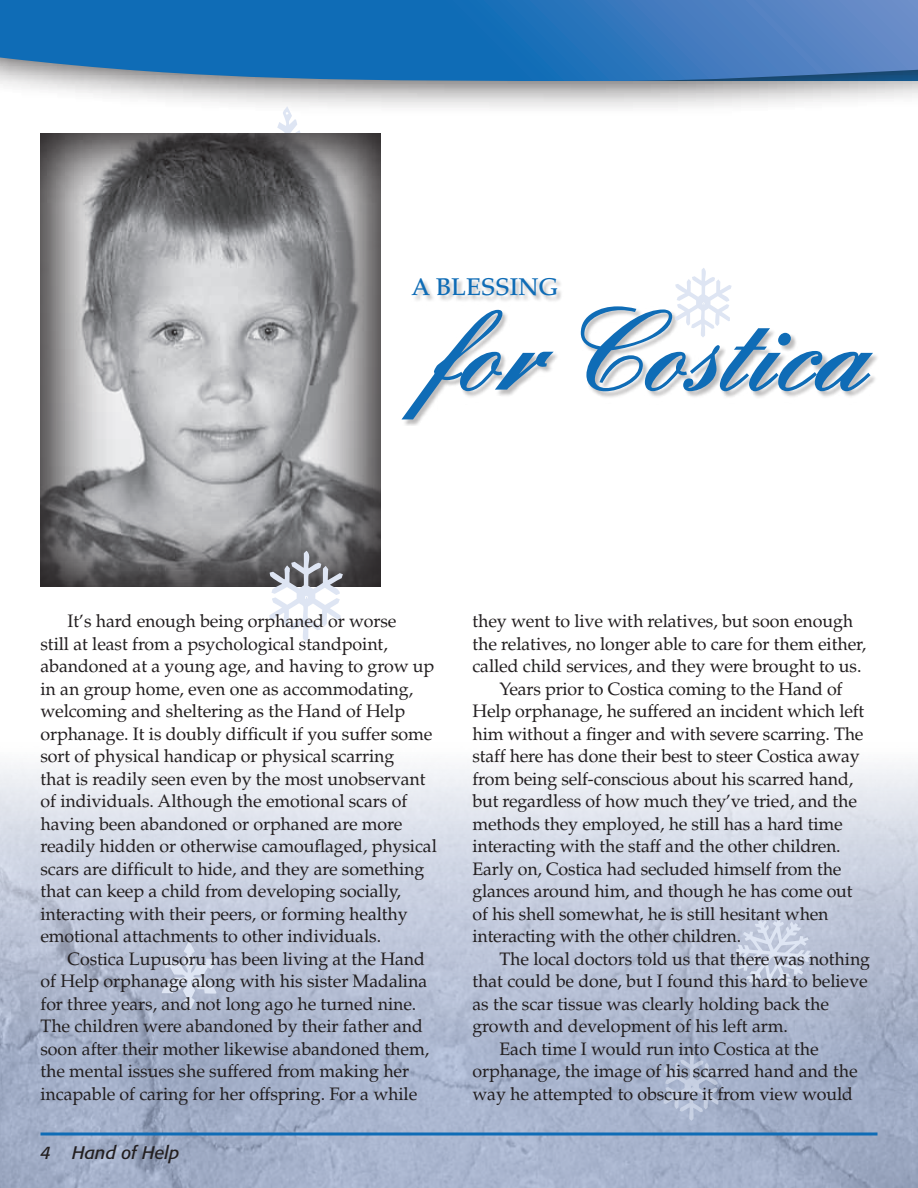
<style>
.page{position:relative;width:918px;height:1188px;background:#fff}
.page>*{position:absolute;margin:0;border:0;box-sizing:border-box;transform-origin:0 0}
.t1{font:112.2px "Quadrille Script Black SSK Bold";color:#0f6cb6}
.t2{font:500 24.15px "Palatino";color:#0f6cb6}
.t3{font:18px/22.5px "Palatino";letter-spacing:-.005em;color:#231f20}
.t4{font:italic 18px "Formata";color:#231f20}
</style>
<div class="page">
<img style="left:0;top:762px;width:918px;height:426px">
<div style="left:0;top:0;width:918px;height:120px;background:#231f20;opacity:.8"></div>
<svg style="left:0;top:0;width:918px;height:81px"></svg>
<svg style="left:243px;top:106px;width:94px;height:26px"></svg>
<svg style="left:40px;top:1132px;width:838px;height:4px"></svg>
<svg style="left:40px;top:132px;width:341px;height:454px"></svg>
<div style="left:401px;top:278px;width:478px;height:148px;background:#231f20;opacity:.3"></div>
<svg style="left:160px;top:941px;width:57px;height:70px"></svg>
<svg style="left:663px;top:1051px;width:57px;height:70px"></svg>
<svg style="left:675px;top:268px;width:57px;height:70px"></svg>
<svg style="left:269px;top:551px;width:74px;height:90px"></svg>
<svg style="left:736px;top:917px;width:75px;height:71px"></svg>
<h2 class="t2" style="left:412px;top:273px;width:148px">A BLESSING</h2>
<h1 class="t1" style="left:426px;top:285px;width:442px">forCostica</h1>
<p class="t3" style="left:41px;top:610px;width:398px;text-indent:27px">It’s hard enough being orphaned or worse<br>still at least from a psychological standpoint, abandoned at a young age, and having to grow up in an group home, even one as accommodating, welcoming and sheltering as the Hand of Help orphanage. It is doubly difficult if you suffer some sort of physical handicap or physical scarring<br>that is readily seen even by the most unobservant of individuals. Although the emotional scars of having been abandoned or orphaned are more readily hidden or otherwise camouflaged, physical scars are difficult to hide, and they are something that can keep a child from developing socially, interacting with their peers, or forming healthy emotional attachments to other individuals.</p>
<p class="t3" style="left:41px;top:948px;width:390px;text-indent:27px">Costica Lupusoru has been living at the Hand of Help orphanage along with his sister Madalina for three years, and not long ago he turned nine.<br>The children were abandoned by their father and soon after their mother likewise abandoned them, the mental issues she suffered from making her incapable of caring for her offspring. For a while</p>
<p class="t4" style="left:40px;top:1142px;width:141px">4 Hand of Help</p>
<p class="t3" style="left:472px;top:610px;width:382px">they went to live with relatives, but soon enough</p>
<p class="t3" style="left:472px;top:633px;width:395px">the relatives, no longer able to care for them either,</p>
<p class="t3" style="left:472px;top:655px;width:391px">called child services, and they were brought to us.</p>
<p class="t3" style="left:499px;top:678px;width:344px">Years prior to Costica coming to the Hand of</p>
<p class="t3" style="left:472px;top:700px;width:393px">Help orphanage, he suffered an incident which left</p>
<p class="t3" style="left:472px;top:723px;width:392px">him without a finger and with severe scarring. The</p>
<p class="t3" style="left:472px;top:745px;width:389px">staff here has done their best to steer Costica away</p>
<p class="t3" style="left:472px;top:768px;width:382px">from being self-conscious about his scarred hand,</p>
<p class="t3" style="left:472px;top:790px;width:386px">but regardless of how much they’ve tried, and the</p>
<p class="t3" style="left:472px;top:813px;width:372px">methods they employed, he still has a hard time</p>
<p class="t3" style="left:472px;top:835px;width:370px">interacting with the staff and the other children.</p>
<p class="t3" style="left:472px;top:858px;width:370px">Early on, Costica had secluded himself from the</p>
<p class="t3" style="left:472px;top:880px;width:382px">glances around him, and though he has come out</p>
<p class="t3" style="left:472px;top:903px;width:358px">of his shell somewhat, he is still hesitant when</p>
<p class="t3" style="left:472px;top:925px;width:270px">interacting with the other children.</p>
<p class="t3" style="left:499px;top:948px;width:372px">The local doctors told us that there was nothing</p>
<p class="t3" style="left:472px;top:970px;width:397px">that could be done, but I found this hard to believe</p>
<p class="t3" style="left:472px;top:993px;width:358px">as the scar tissue was clearly holding back the</p>
<p class="t3" style="left:472px;top:1015px;width:317px">growth and development of his left arm.</p>
<p class="t3" style="left:499px;top:1038px;width:321px">Each time I would run into Costica at the</p>
<p class="t3" style="left:472px;top:1060px;width:387px">orphanage, the image of his scarred hand and the</p>
<p class="t3" style="left:472px;top:1083px;width:382px">way he attempted to obscure it from view would</p>
</div>
